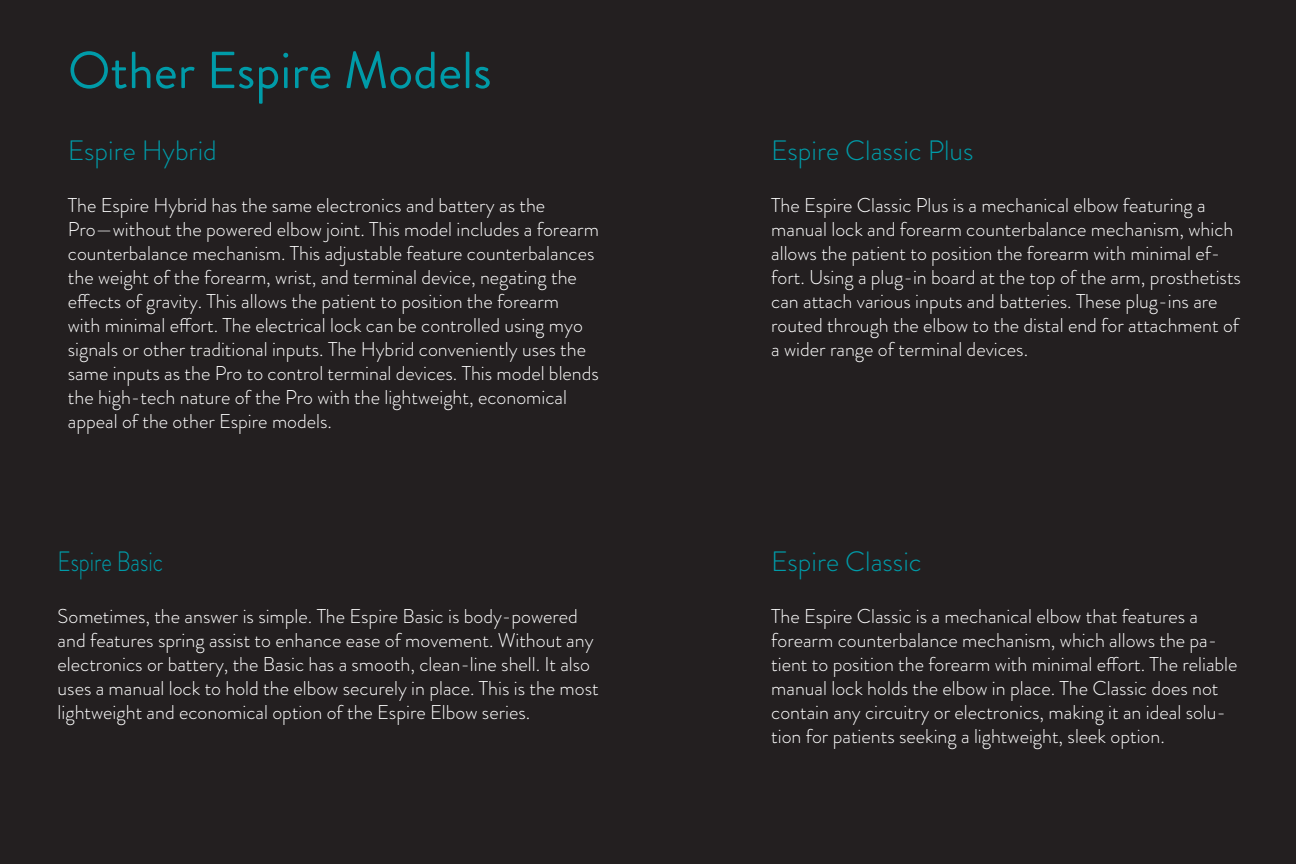
<style>
.page{position:relative;width:1296px;height:864px;background:#231f20}
.page>*{position:absolute;margin:0;border:0;box-sizing:border-box;transform-origin:0 0}
.t1{font:52px "Brandon Grotesque";color:#009ba8}
.t2{font:300 28px "Brandon Grotesque";color:#009ba8}
.t3{font:300 28px "Brandon Grotesque";color:#009ba8;scale:.8 1}
.t4{font:300 20px/24px "Brandon Grotesque";color:#fff}
</style>
<div class="page">
<p class="t1" style="left:68px;top:34px;width:425px">Other Espire Models</p>
<p class="t2" style="left:68px;top:131px;width:150px">Espire Hybrid</p>
<p class="t4" style="left:68px;top:194px;width:533px">The Espire Hybrid has the same electronics and battery as the Pro—without the powered elbow joint. This model includes a forearm counterbalance mechanism. This adjustable feature counterbalances the weight of the forearm, wrist, and terminal device, negating the effects of gravity. This allows the patient to position the forearm<br>with minimal effort. The electrical lock can be controlled using myo signals or other traditional inputs. The Hybrid conveniently uses the same inputs as the Pro to control terminal devices. This model blends the high-tech nature of the Pro with the lightweight, economical appeal of the other Espire models.</p>
<p class="t3" style="left:58px;top:542px;width:133px">Espire Basic</p>
<p class="t4" style="left:58px;top:605px;width:543px">Sometimes, the answer is simple. The Espire Basic is body-powered and features spring assist to enhance ease of movement. Without any electronics or battery, the Basic has a smooth, clean-line shell. It also uses a manual lock to hold the elbow securely in place. This is the most lightweight and economical option of the Espire Elbow series.</p>
<p class="t2" style="left:771px;top:131px;width:204px">Espire Classic Plus</p>
<p class="t4" style="left:771px;top:194px;width:471px">The Espire Classic Plus is a mechanical elbow featuring a manual lock and forearm counterbalance mechanism, which allows the patient to position the forearm with minimal ef&shy;fort. Using a plug-in board at the top of the arm, prosthetists can attach various inputs and batteries. These plug-ins are routed through the elbow to the distal end for attachment of a wider range of terminal devices.</p>
<p class="t2" style="left:771px;top:542px;width:152px">Espire Classic</p>
<p class="t4" style="left:771px;top:605px;width:468px">The Espire Classic is a mechanical elbow that features a forearm counterbalance mechanism, which allows the pa&shy;tient to position the forearm with minimal effort. The reliable manual lock holds the elbow in place. The Classic does not contain any circuitry or electronics, making it an ideal solu&shy;tion for patients seeking a lightweight, sleek option.</p>
</div>
